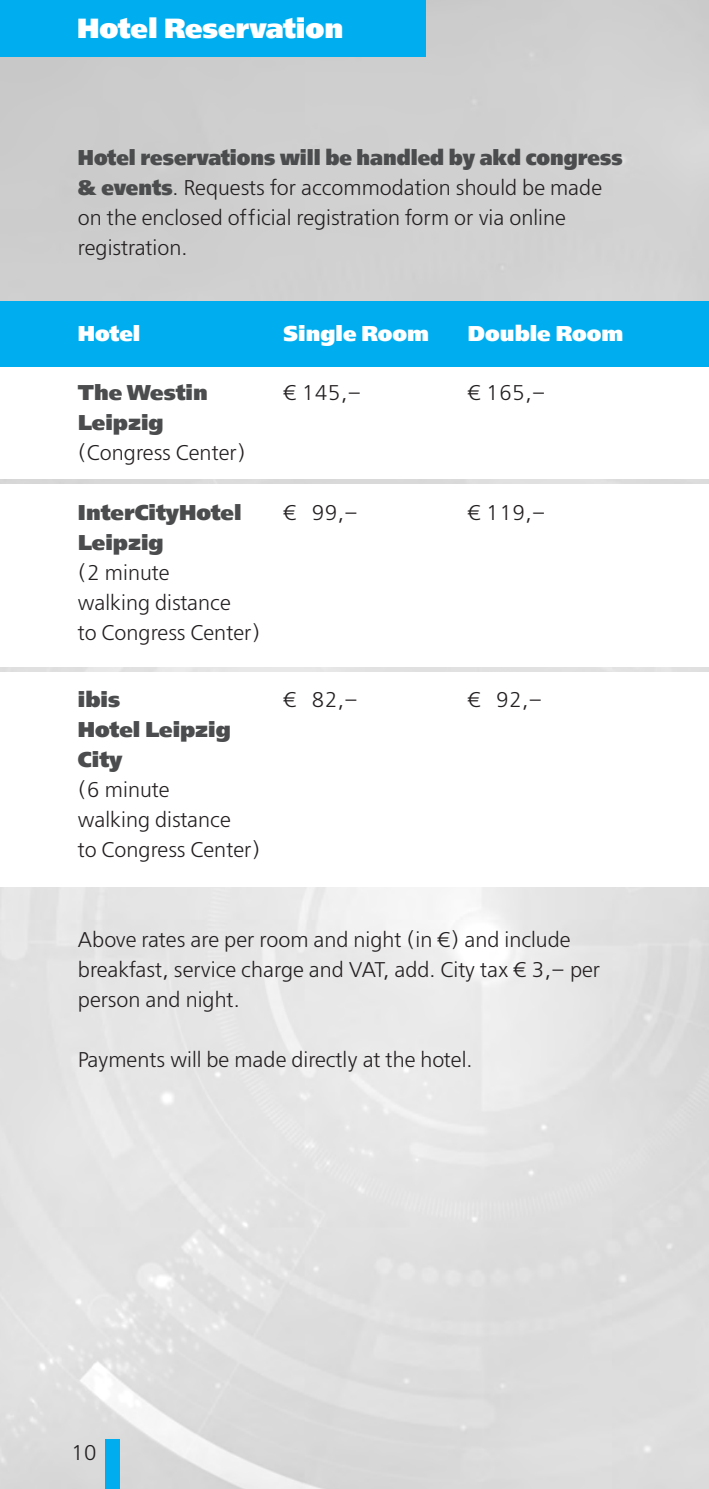
<style>
.page{position:relative;width:709px;height:1489px;background:#fff}
.page>*{position:absolute;margin:0;border:0;box-sizing:border-box;transform-origin:0 0}
.t1{font:27.5px "Free Set Black C";color:#fff}
.t2{font:300 21.25px/30px "Free Set W08";color:#231f20}
.t3{font:21.25px/30px "Free Set Black C";color:#4b4c4d;scale:.93 1}
.t4{font:21.25px "Free Set Black C";color:#4b4c4d}
.t5{font:21.25px "Free Set Black C";color:#fff}
.s1{font-family:"Free Set W08";font-weight:300;color:#231f20}
</style>
<div class="page">
<img style="left:0;top:0;width:709px;height:1488px">
<div style="left:0;top:671px;width:709px;height:215px;background:#fff"></div>
<div style="left:0;top:484px;width:709px;height:182px;background:#fff"></div>
<div style="left:0;top:365px;width:709px;height:113px;background:#fff"></div>
<div style="left:0;top:302px;width:709px;height:65px;background:#00aeef"></div>
<div style="left:0;top:0;width:425px;height:57px;background:#00aeef"></div>
<div style="left:105px;top:1439px;width:15px;height:49px;background:#00aeef"></div>
<p class="t1" style="left:77px;top:12px;width:268px">Hotel Reservation</p>
<p class="t3" style="left:78px;top:143px;width:587px">Hotel reservations will be handled by akd congress &amp; events<span class="s1">. Requests for accommodation should be made</span></p>
<p class="t2" style="left:78px;top:203px;width:489px">on the enclosed official registration form or via online registration.</p>
<p class="t5" style="left:78px;top:322px;width:64px">Hotel</p>
<p class="t5" style="left:283px;top:322px;width:147px">Single Room</p>
<p class="t5" style="left:468px;top:322px;width:157px">Double Room</p>
<p class="t4" style="left:78px;top:380px;width:131px">The Westin</p>
<p class="t2" style="left:283px;top:378px;width:79px">€ 145,–</p>
<p class="t2" style="left:468px;top:378px;width:79px">€ 165,–</p>
<p class="t4" style="left:78px;top:410px;width:87px">Leipzig</p>
<p class="t2" style="left:78px;top:438px;width:169px">(Congress Center)</p>
<p class="t4" style="left:78px;top:500px;width:165px">InterCityHotel</p>
<p class="t2" style="left:283px;top:497px;width:76px">€ 99,–</p>
<p class="t2" style="left:468px;top:497px;width:79px">€ 119,–</p>
<p class="t4" style="left:78px;top:530px;width:87px">Leipzig</p>
<p class="t2" style="left:78px;top:557px;width:93px">(2 minute</p>
<p class="t2" style="left:78px;top:587px;width:154px">walking distance</p>
<p class="t2" style="left:78px;top:617px;width:184px">to Congress Center)</p>
<p class="t4" style="left:78px;top:687px;width:44px">ibis</p>
<p class="t2" style="left:283px;top:685px;width:76px">€ 82,–</p>
<p class="t2" style="left:468px;top:685px;width:76px">€ 92,–</p>
<p class="t4" style="left:78px;top:717px;width:154px">Hotel Leipzig</p>
<p class="t4" style="left:78px;top:747px;width:46px">City</p>
<p class="t2" style="left:78px;top:775px;width:93px">(6 minute</p>
<p class="t2" style="left:78px;top:805px;width:154px">walking distance</p>
<p class="t2" style="left:78px;top:835px;width:184px">to Congress Center)</p>
<p class="t2" style="left:78px;top:925px;width:524px">Above rates are per room and night (in €) and include breakfast, service charge and VAT, add. City tax € 3,– per person and night.</p>
<p class="t2" style="left:78px;top:1045px;width:396px">Payments will be made directly at the hotel.</p>
<p class="t2" style="left:71px;top:1437px;width:28px">10</p>
</div>
